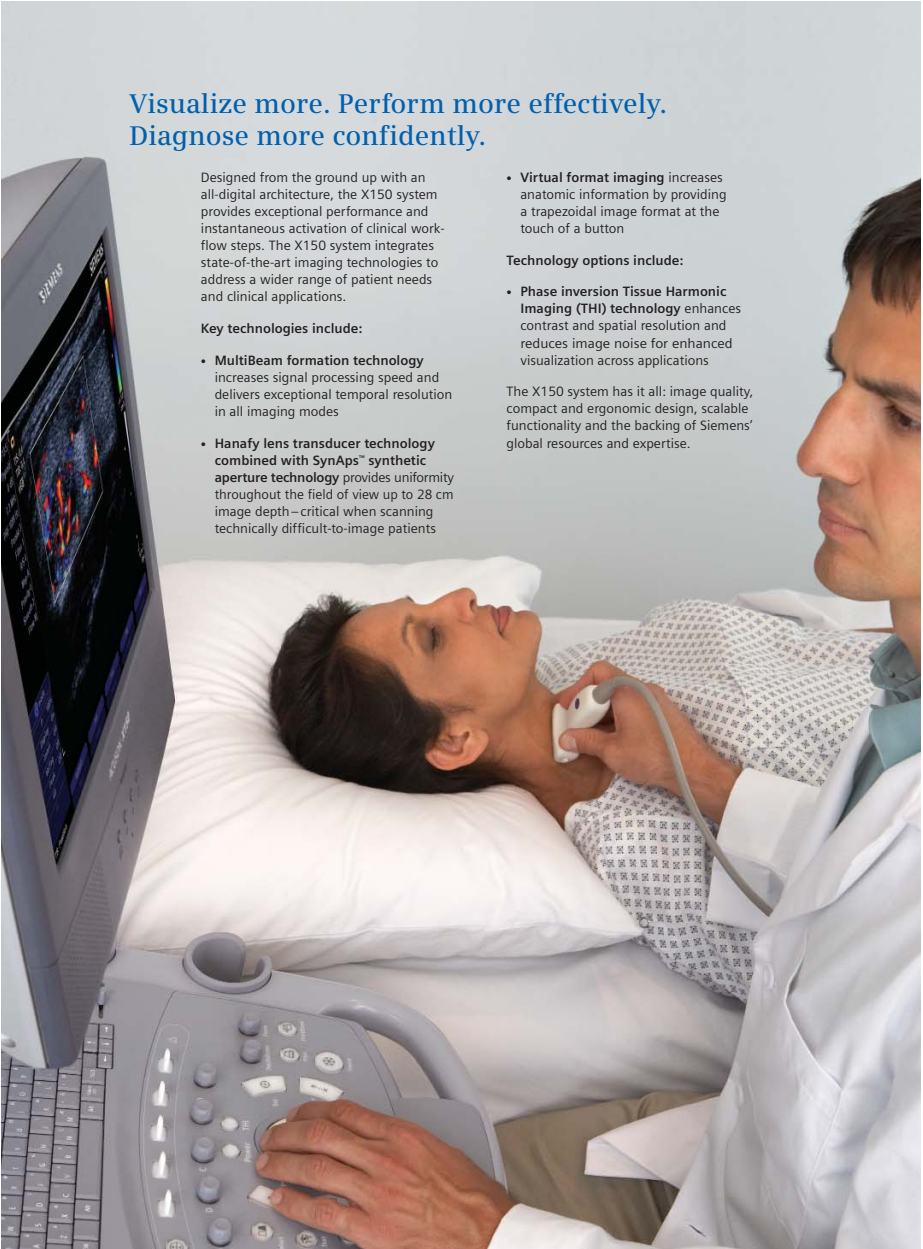
<style>
.page{position:relative;width:923px;height:1249px;background:#fff}
.page>*{position:absolute;margin:0;border:0;box-sizing:border-box;transform-origin:0 0}
.t1{font:600 27px/31.5px "Siemens Serif OT";color:#0060ae}
.t2{font:13.5px/17px "Siemens Sans OT";color:#231f20}
.t3{font:700 13.5px "Siemens Sans OT";color:#231f20}
.s1{font-family:"Helvetica Neue";font-weight:700;font-size:10.5px}
.s2{font-weight:700}
</style>
<div class="page">
<img style="left:1px;top:1px;width:920px;height:1247px">
<h1 class="t1" style="left:129px;top:90px;width:539px">Visualize more. Perform more effectively.<br>Diagnose more confidently.</h1>
<p class="t2" style="left:201px;top:169px;width:245px">Designed from the ground up with an all-digital architecture, the X150 system provides exceptional performance and instantaneous activation of clinical work&shy;flow steps. The X150 system integrates state-of-the-art imaging technologies to address a wider range of patient needs and clinical applications.</p>
<p class="t3" style="left:201px;top:321px;width:163px">Key technologies include:</p>
<p class="t2" style="left:215px;top:352px;width:239px;text-indent:-14px"><span class="s1">•</span> <span class="s2">MultiBeam formation technology </span>increases signal processing speed and delivers exceptional temporal resolution in all imaging modes</p>
<p class="t2" style="left:215px;top:435px;width:241px;text-indent:-14px"><span class="s1">•</span> <span class="s2">Hanafy lens transducer technology combined with SynAps</span><sup>™</sup> <span class="s2">synthetic aperture technology</span> provides uniformity throughout the field of view up to 28 cm image depth–critical when scanning technically difficult-to-image patients</p>
<p class="t2" style="left:520px;top:169px;width:208px;text-indent:-14px"><span class="s1">•</span> <span class="s2">Virtual format imaging</span> increases anatomic information by providing a trapezoidal image format at the touch of a button</p>
<p class="t3" style="left:506px;top:253px;width:178px">Technology options include:</p>
<p class="t2" style="left:520px;top:284px;width:222px;text-indent:-14px"><span class="s1">•</span> <span class="s2">Phase inversion Tissue Harmonic Imaging (THI) technology</span> enhances contrast and spatial resolution and reduces image noise for enhanced visualization across applications</p>
<p class="t2" style="left:506px;top:384px;width:248px">The X150 system has it all: image quality, compact and ergonomic design, scalable functionality and the backing of Siemens’ global resources and expertise.</p>
</div>
